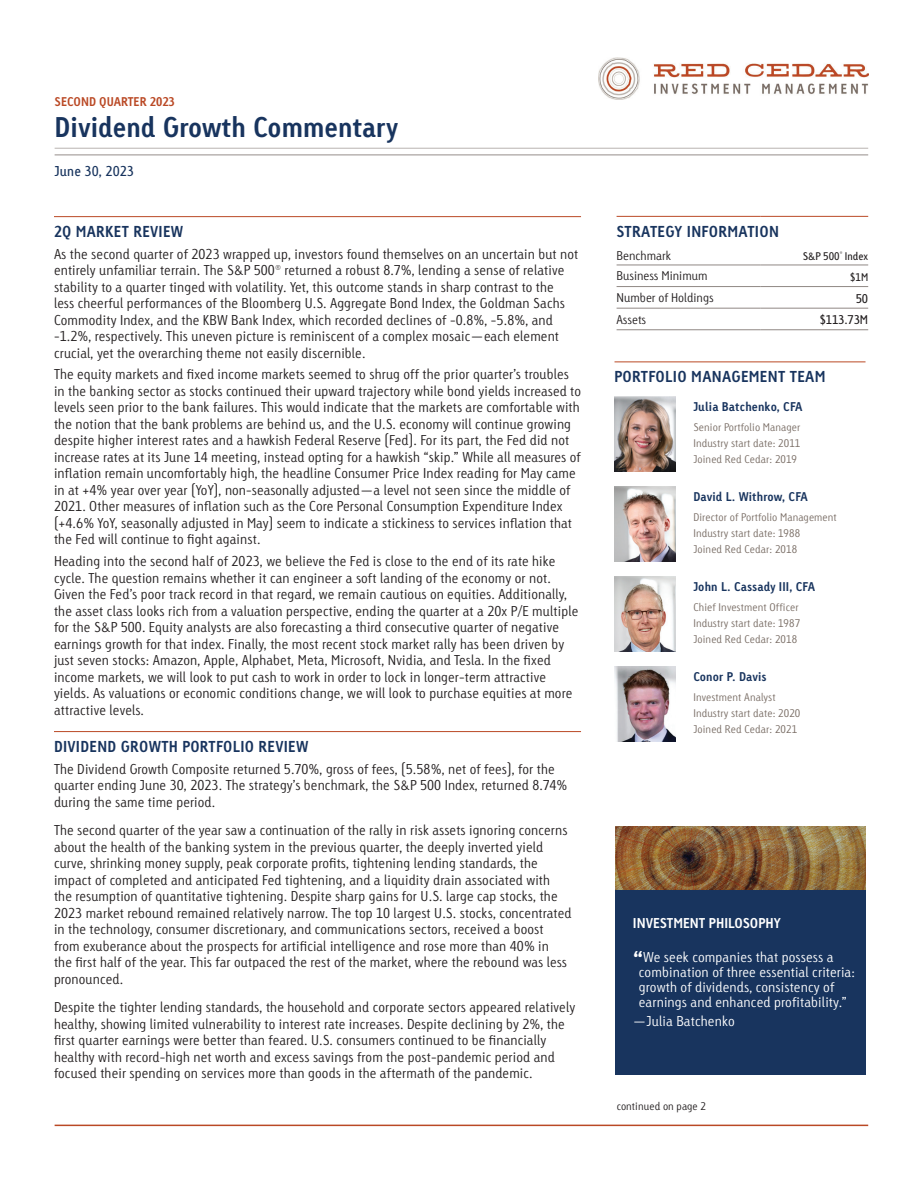
<style>
.page{position:relative;width:918px;height:1188px;background:#fff}
.page>*{position:absolute;margin:0;border:0;box-sizing:border-box;transform-origin:0 0}
.t1{font:700 27px "Tetria LT Pro";color:#18345e}
.t2{font:700 15px "Tetria LT Pro";letter-spacing:.02em;color:#18345e}
.t3{font:300 13.5px/16.5px "Tetria LT Pro";letter-spacing:.01em;color:#231f20}
.t4{font:300 13.5px/15px "Tetria LT Pro";letter-spacing:.01em;color:#fff}
.t5{font:700 13.5px "Tetria LT Pro";color:#fff}
.t6{font:13.5px "Tetria LT Pro";letter-spacing:.01em;color:#18345e}
.t7{font:700 12px "Tetria LT Pro";letter-spacing:.01em;color:#18345e}
.t8{font:300 12px "Tetria LT Pro";color:#231f20}
.t9{font:700 12px "Tetria LT Pro";color:#ba4925}
.t10{font:12px "Tetria LT Pro";color:#231f20}
.t11{font:300 10.5px/16px "Tetria LT Pro";letter-spacing:.01em;color:#796d65}
.t12{font:300 10.5px "Tetria LT Pro";letter-spacing:.01em;color:#231f20}
.t13{font:10.5px "Tetria LT Pro";color:#231f20}
.s1{font-weight:700;font-size:22.5px}
</style>
<div class="page">
<hr style="left:54px;top:216px;width:527px;height:1px;background:#ba4925">
<hr style="left:54px;top:731px;width:527px;height:1px;background:#ba4925">
<hr style="left:617px;top:216px;width:143px;height:1px;background:#ba4925">
<hr style="left:760px;top:216px;width:108px;height:1px;background:#ba4925">
<hr style="left:617px;top:265px;width:143px;height:1px;background:#908884">
<hr style="left:760px;top:265px;width:108px;height:1px;background:#908884">
<hr style="left:617px;top:286px;width:143px;height:1px;background:#908884">
<hr style="left:760px;top:286px;width:108px;height:1px;background:#908884">
<hr style="left:617px;top:308px;width:143px;height:1px;background:#908884">
<hr style="left:760px;top:308px;width:108px;height:1px;background:#908884">
<hr style="left:617px;top:330px;width:143px;height:1px;background:#908884">
<hr style="left:760px;top:330px;width:108px;height:1px;background:#908884">
<hr style="left:55px;top:154px;width:813px;height:2px;background:#908884">
<hr style="left:55px;top:148px;width:813px;height:1px;background:#908884">
<img style="left:615px;top:826px;width:251px;height:64px">
<div style="left:615px;top:890px;width:251px;height:185px;background:#18345e"></div>
<img style="left:598px;top:58px;width:270px;height:41px">
<hr style="left:615px;top:362px;width:251px;height:1px;background:#ba4925">
<img style="left:615px;top:396px;width:60px;height:75px">
<hr style="left:55px;top:1125px;width:813px;height:1px;background:#ba4925">
<img style="left:615px;top:486px;width:60px;height:75px">
<img style="left:615px;top:666px;width:60px;height:75px">
<img style="left:615px;top:576px;width:60px;height:75px">
<p class="t9" style="left:55px;top:93px;width:121px">SECOND QUARTER 2023</p>
<h1 class="t1" style="left:55px;top:109px;width:345px">Dividend Growth Commentary</h1>
<p class="t6" style="left:55px;top:163px;width:81px">June 30, 2023</p>
<p class="t2" style="left:54px;top:221px;width:131px">2Q MARKET REVIEW</p>
<p class="t3" style="left:54px;top:245px;width:526px">As the second quarter of 2023 wrapped up, investors found themselves on an uncertain but not entirely unfamiliar terrain. The S&amp;P 500® returned a robust 8.7%, lending a sense of relative stability to a quarter tinged with volatility. Yet, this outcome stands in sharp contrast to the<br>less cheerful performances of the Bloomberg U.S. Aggregate Bond Index, the Goldman Sachs Commodity Index, and the KBW Bank Index, which recorded declines of -0.8%, -5.8%, and -1.2%, respectively. This uneven picture is reminiscent of a complex mosaic—each element crucial, yet the overarching theme not easily discernible.</p>
<p class="t3" style="left:54px;top:366px;width:529px">The equity markets and fixed income markets seemed to shrug off the prior quarter’s troubles in the banking sector as stocks continued their upward trajectory while bond yields increased to levels seen prior to the bank failures. This would indicate that the markets are comfortable with the notion that the bank problems are behind us, and the U.S. economy will continue growing despite higher interest rates and a hawkish Federal Reserve (Fed). For its part, the Fed did not increase rates at its June 14 meeting, instead opting for a hawkish “skip.” While all measures of inflation remain uncomfortably high, the headline Consumer Price Index reading for May came in at +4% year over year (YoY), non-seasonally adjusted—a level not seen since the middle of 2021. Other measures of inflation such as the Core Personal Consumption Expenditure Index (+4.6% YoY, seasonally adjusted in May) seem to indicate a stickiness to services inflation that the Fed will continue to fight against.</p>
<p class="t3" style="left:54px;top:553px;width:526px">Heading into the second half of 2023, we believe the Fed is close to the end of its rate hike cycle. The question remains whether it can engineer a soft landing of the economy or not.<br>Given the Fed’s poor track record in that regard, we remain cautious on equities. Additionally, the asset class looks rich from a valuation perspective, ending the quarter at a 20x P/E multiple for the S&amp;P 500. Equity analysts are also forecasting a third consecutive quarter of negative earnings growth for that index. Finally, the most recent stock market rally has been driven by just seven stocks: Amazon, Apple, Alphabet, Meta, Microsoft, Nvidia, and Tesla. In the fixed income markets, we will look to put cash to work in order to lock in longer-term attractive yields. As valuations or economic conditions change, we will look to purchase equities at more attractive levels.</p>
<p class="t2" style="left:54px;top:736px;width:256px">DIVIDEND GROWTH PORTFOLIO REVIEW</p>
<p class="t3" style="left:54px;top:760px;width:515px">The Dividend Growth Composite returned 5.70%, gross of fees, (5.58%, net of fees), for the quarter ending June 30, 2023. The strategy’s benchmark, the S&amp;P 500 Index, returned 8.74% during the same time period.</p>
<p class="t3" style="left:54px;top:822px;width:519px">The second quarter of the year saw a continuation of the rally in risk assets ignoring concerns about the health of the banking system in the previous quarter, the deeply inverted yield curve, shrinking money supply, peak corporate profits, tightening lending standards, the impact of completed and anticipated Fed tightening, and a liquidity drain associated with<br>the resumption of quantitative tightening. Despite sharp gains for U.S. large cap stocks, the 2023 market rebound remained relatively narrow. The top 10 largest U.S. stocks, concentrated in the technology, consumer discretionary, and communications sectors, received a boost from exuberance about the prospects for artificial intelligence and rose more than 40% in<br>the first half of the year. This far outpaced the rest of the market, where the rebound was less pronounced.</p>
<p class="t3" style="left:54px;top:999px;width:523px">Despite the tighter lending standards, the household and corporate sectors appeared relatively healthy, showing limited vulnerability to interest rate increases. Despite declining by 2%, the first quarter earnings were better than feared. U.S. consumers continued to be financially healthy with record-high net worth and excess savings from the post-pandemic period and focused their spending on services more than goods in the aftermath of the pandemic.</p>
<p class="t2" style="left:617px;top:221px;width:164px">STRATEGY INFORMATION</p>
<p class="t8" style="left:617px;top:248px;width:56px">Benchmark</p>
<p class="t13" style="left:803px;top:249px;width:67px">S&amp;P 500<sup>®</sup> Index</p>
<p class="t8" style="left:617px;top:269px;width:92px">Business Minimum</p>
<p class="t13" style="left:850px;top:271px;width:20px">$1M</p>
<p class="t8" style="left:617px;top:290px;width:99px">Number of Holdings</p>
<p class="t10" style="left:856px;top:291px;width:14px">50</p>
<p class="t8" style="left:617px;top:312px;width:31px">Assets</p>
<p class="t10" style="left:820px;top:313px;width:50px">$113.73M</p>
<p class="t2" style="left:615px;top:366px;width:213px">PORTFOLIO MANAGEMENT TEAM</p>
<p class="t7" style="left:693px;top:399px;width:111px">Julia Batchenko, CFA</p>
<p class="t11" style="left:693px;top:419px;width:109px;text-align:justify">Senior Portfolio Manager Industry start date: 2011<br>Joined Red Cedar: 2019</p>
<p class="t7" style="left:693px;top:489px;width:116px">David L. Withrow, CFA</p>
<p class="t11" style="left:693px;top:509px;width:145px">Director of Portfolio Management<br>Industry start date: 1988<br>Joined Red Cedar: 2018</p>
<p class="t7" style="left:693px;top:579px;width:123px">John L. Cassady III, CFA</p>
<p class="t11" style="left:693px;top:599px;width:108px">Chief Investment Officer<br>Industry start date: 1987<br>Joined Red Cedar: 2018</p>
<p class="t7" style="left:693px;top:669px;width:75px">Conor P. Davis</p>
<p class="t11" style="left:693px;top:689px;width:109px">Investment Analyst<br>Industry start date: 2020<br>Joined Red Cedar: 2021</p>
<p class="t5" style="left:633px;top:914px;width:149px">INVESTMENT PHILOSOPHY</p>
<p class="t4" style="left:639px;top:950px;width:218px;text-indent:-6px"><span class="s1">“</span>We seek companies that possess a combination of three essential criteria: growth of dividends, consistency of earnings and enhanced profitability.”</p>
<p class="t4" style="left:633px;top:1013px;width:103px">—Julia Batchenko</p>
<p class="t12" style="left:617px;top:1100px;width:91px">continued on page 2</p>
</div>
